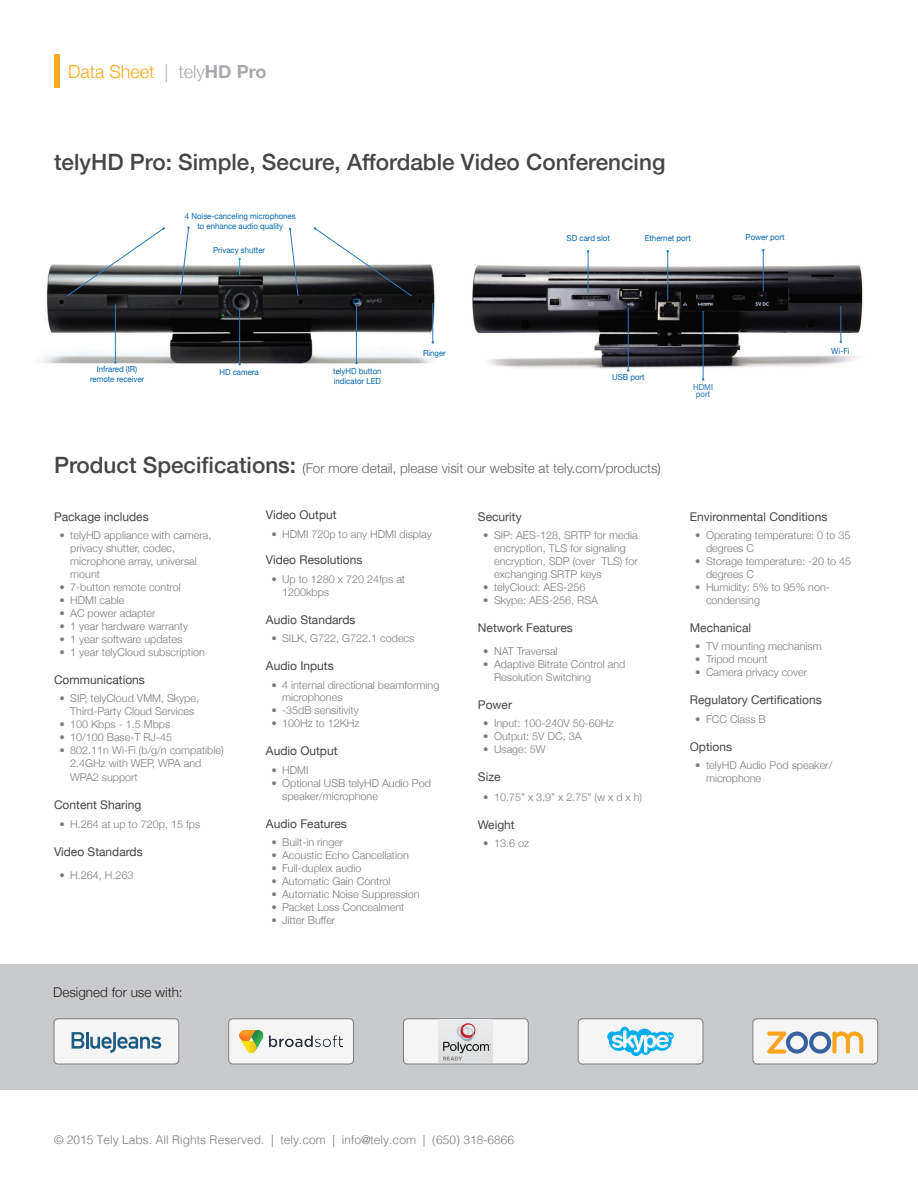
<style>
.page{position:relative;width:918px;height:1188px;background:#fff}
.page>*{position:absolute;margin:0;border:0;box-sizing:border-box;transform-origin:0 0}
.t1{font:500 22.5px "Helvetica Neue";color:#454647}
.t2{font:300 18px "Helvetica Neue";color:#faa91e}
.t3{font:300 13.5px "Helvetica Neue";color:#636366}
.t4{font:300 13.5px "Helvetica Neue";color:#231f20}
.t5{font:12px "Helvetica Neue";color:#454647}
.t6{font:300 12px "Helvetica";color:#7a7c7f}
.t7{font:300 10.8px/12.9px "Helvetica Neue";color:#7a7c7f}
.t8{font:8.4px "Helvetica Neue";color:#0166b3;scale:.95 1}
.t9{font:8.4px/7.6px "Helvetica Neue";color:#2b79be;text-align:center;scale:.95 1}
.t10{font:8.25px/10.2px "Helvetica Neue";color:#0166b3;text-align:center;scale:.95 1}
.s1{color:#a8a9ad}
.s2{font-weight:700;color:#a8a9ad}
.s3{font-weight:500;font-size:22.5px;color:#454647}
.s4{color:#454647}
</style>
<div class="page">
<div style="left:54px;top:54px;width:5px;height:33px;background:#faa91e"></div>
<img style="left:39px;top:257px;width:396px;height:106px">
<hr style="left:115px;top:304px;width:1px;height:58px;background:#2b79be">
<svg style="left:66px;top:227px;width:99px;height:70px"></svg>
<svg style="left:314px;top:227px;width:98px;height:70px"></svg>
<svg style="left:180px;top:226px;width:10px;height:69px"></svg>
<svg style="left:289px;top:228px;width:10px;height:69px"></svg>
<hr style="left:239px;top:309px;width:1px;height:55px;background:#2b79be">
<svg style="left:238px;top:258px;width:3px;height:17px"></svg>
<hr style="left:356px;top:307px;width:1px;height:56px;background:#2b79be">
<hr style="left:433px;top:303px;width:1px;height:39px;background:#2b79be">
<img style="left:472px;top:249px;width:391px;height:131px">
<hr style="left:841px;top:306px;width:1px;height:36px;background:#2b79be">
<hr style="left:628px;top:308px;width:1px;height:62px;background:#2b79be">
<hr style="left:588px;top:251px;width:1px;height:42px;background:#2b79be">
<hr style="left:667px;top:251px;width:1px;height:49px;background:#2b79be">
<hr style="left:763px;top:250px;width:1px;height:41px;background:#2b79be">
<hr style="left:703px;top:311px;width:1px;height:68px;background:#2b79be">
<div style="left:0;top:964px;width:918px;height:125px;background:#c9cacc"></div>
<div style="left:54px;top:1019px;width:125px;height:45px;background:#f5f5f6;border-radius:4px"></div>
<div style="left:54px;top:1019px;width:125px;height:45px;border:1px solid #7a7c7f;border-radius:4px"></div>
<svg style="left:72px;top:1032px;width:89px;height:21px"></svg>
<div style="left:403px;top:1019px;width:125px;height:45px;background:#f5f5f6;border-radius:4px"></div>
<div style="left:403px;top:1019px;width:125px;height:45px;border:1px solid #7a7c7f;border-radius:4px"></div>
<img style="left:439px;top:1020px;width:54px;height:43px">
<div style="left:229px;top:1019px;width:125px;height:45px;background:#f5f5f6;border-radius:4px"></div>
<div style="left:229px;top:1019px;width:125px;height:45px;border:1px solid #7a7c7f;border-radius:4px"></div>
<img style="left:240px;top:1031px;width:103px;height:22px">
<div style="left:578px;top:1019px;width:125px;height:45px;background:#f5f5f6;border-radius:4px"></div>
<div style="left:578px;top:1019px;width:125px;height:45px;border:1px solid #7a7c7f;border-radius:4px"></div>
<svg style="left:607px;top:1027px;width:67px;height:29px"></svg>
<div style="left:753px;top:1019px;width:125px;height:45px;background:#f5f5f6;border-radius:4px"></div>
<div style="left:753px;top:1019px;width:125px;height:45px;border:1px solid #7a7c7f;border-radius:4px"></div>
<svg style="left:767px;top:1032px;width:96px;height:22px"></svg>
<h2 class="t2" style="left:68px;top:57px;width:200px">Data Sheet <span class="s1">| tely</span><span class="s2">HD Pro</span></h2>
<h1 class="t1" style="left:54px;top:144px;width:613px">telyHD Pro: Simple, Secure, Affordable Video Conferencing</h1>
<p class="t10" style="left:185px;top:212px;width:118px">4 Noise-canceling microphones to enhance audio quality</p>
<p class="t10" style="left:213px;top:246px;width:56px">Privacy shutter</p>
<p class="t8" style="left:567px;top:232px;width:47px">SD card slot</p>
<p class="t8" style="left:645px;top:232px;width:50px">Ethernet port</p>
<p class="t8" style="left:746px;top:231px;width:42px">Power port</p>
<p class="t10" style="left:90px;top:365px;width:59px">Infrared (IR) remote receiver</p>
<p class="t10" style="left:219px;top:367px;width:43px">HD camera</p>
<p class="t10" style="left:333px;top:367px;width:52px;text-align:left">telyHD button indicator LED</p>
<p class="t10" style="left:423px;top:348px;width:25px">Ringer</p>
<p class="t8" style="left:612px;top:371px;width:36px">USB port</p>
<p class="t9" style="left:693px;top:383px;width:23px">HDMI port</p>
<p class="t8" style="left:831px;top:345px;width:21px">Wi-Fi</p>
<p class="t3" style="left:54px;top:457px;width:608px"><span class="s3">Product Specifications:</span> <span class="s4">(</span>For more detail, please visit our website at tely.com/products<span class="s4">)</span></p>
<p class="t5" style="left:54px;top:508px;width:96px">Package includes</p>
<p class="t7" style="left:70px;top:528px;width:143px;text-indent:-11px">• telyHD appliance with camera, privacy shutter, codec, microphone array, universal mount</p>
<p class="t7" style="left:59px;top:580px;width:123px">• 7-button remote control</p>
<p class="t7" style="left:59px;top:593px;width:67px">• HDMI cable</p>
<p class="t7" style="left:59px;top:606px;width:98px">• AC power adapter</p>
<p class="t7" style="left:59px;top:619px;width:130px">• 1 year hardware warranty</p>
<p class="t7" style="left:59px;top:632px;width:124px">• 1 year software updates</p>
<p class="t7" style="left:59px;top:645px;width:147px">• 1 year telyCloud subscription</p>
<p class="t5" style="left:54px;top:671px;width:92px">Communications</p>
<p class="t7" style="left:59px;top:691px;width:141px;text-align:center">• SIP, telyCloud VMM, Skype,<br>Third-Party Cloud Services</p>
<p class="t7" style="left:59px;top:717px;width:112px">• 100 Kbps - 1.5 Mbps</p>
<p class="t7" style="left:59px;top:730px;width:114px">• 10/100 Base-T RJ-45</p>
<p class="t7" style="left:70px;top:743px;width:155px;text-indent:-11px">• 802.11n Wi-Fi (b/g/n compatible)<br>2.4GHz with WEP, WPA and</p>
<p class="t7" style="left:70px;top:771px;width:69px">WPA2 support</p>
<p class="t5" style="left:54px;top:797px;width:89px">Content Sharing</p>
<p class="t7" style="left:59px;top:817px;width:142px">• H.264 at up to 720p, 15 fps</p>
<p class="t5" style="left:54px;top:843px;width:90px">Video Standards</p>
<p class="t7" style="left:59px;top:868px;width:76px">• H.264, H.263</p>
<p class="t5" style="left:266px;top:506px;width:72px">Video Output</p>
<p class="t7" style="left:271px;top:527px;width:162px">• HDMI 720p to any HDMI display</p>
<p class="t5" style="left:266px;top:551px;width:98px">Video Resolutions</p>
<p class="t7" style="left:282px;top:572px;width:125px;text-indent:-11px">• Up to 1280 x 720 24fps at<br>1200kbps</p>
<p class="t5" style="left:266px;top:611px;width:91px">Audio Standards</p>
<p class="t7" style="left:271px;top:631px;width:145px">• SILK, G722, G722.1 codecs</p>
<p class="t5" style="left:266px;top:657px;width:69px">Audio Inputs</p>
<p class="t7" style="left:282px;top:678px;width:159px;text-indent:-11px">• 4 internal directional beamforming microphones</p>
<p class="t7" style="left:271px;top:704px;width:89px">• -35dB sensitivity</p>
<p class="t7" style="left:271px;top:717px;width:90px">• 100Hz to 12KHz</p>
<p class="t5" style="left:266px;top:743px;width:73px">Audio Output</p>
<p class="t7" style="left:271px;top:763px;width:39px">• HDMI</p>
<p class="t7" style="left:282px;top:776px;width:150px;text-indent:-11px">• Optional USB telyHD Audio Pod speaker/microphone</p>
<p class="t5" style="left:266px;top:815px;width:82px">Audio Features</p>
<p class="t7" style="left:271px;top:835px;width:74px">• Built-in ringer</p>
<p class="t7" style="left:271px;top:848px;width:139px">• Acoustic Echo Cancellation</p>
<p class="t7" style="left:271px;top:861px;width:91px">• Full-duplex audio</p>
<p class="t7" style="left:271px;top:874px;width:121px">• Automatic Gain Control</p>
<p class="t7" style="left:271px;top:887px;width:150px">• Automatic Noise Suppression</p>
<p class="t7" style="left:271px;top:900px;width:135px">• Packet Loss Concealment</p>
<p class="t7" style="left:271px;top:913px;width:66px">• Jitter Buffer</p>
<p class="t5" style="left:478px;top:508px;width:45px">Security</p>
<p class="t7" style="left:494px;top:528px;width:145px;text-indent:-11px">• SIP: AES-128, SRTP for media encryption, TLS for signaling encryption, SDP (over TLS) for exchanging SRTP keys</p>
<p class="t7" style="left:483px;top:580px;width:104px">• telyCloud: AES-256</p>
<p class="t7" style="left:483px;top:593px;width:116px">• Skype: AES-256, RSA</p>
<p class="t5" style="left:478px;top:619px;width:96px">Network Features</p>
<p class="t7" style="left:483px;top:644px;width:76px">• NAT Traversal</p>
<p class="t7" style="left:494px;top:657px;width:133px;text-indent:-11px">• Adaptive Bitrate Control and<br>Resolution Switching</p>
<p class="t5" style="left:478px;top:696px;width:36px">Power</p>
<p class="t7" style="left:483px;top:716px;width:132px">• Input: 100-240V 50-60Hz</p>
<p class="t7" style="left:483px;top:729px;width:100px">• Output: 5V DC, 3A</p>
<p class="t7" style="left:483px;top:742px;width:64px">• Usage: 5W</p>
<p class="t5" style="left:478px;top:768px;width:24px">Size</p>
<p class="t7" style="left:483px;top:790px;width:160px">• 10.75” x 3.9” x 2.75” (w x d x h)</p>
<p class="t5" style="left:478px;top:816px;width:38px">Weight</p>
<p class="t7" style="left:483px;top:836px;width:47px">• 13.6 oz</p>
<p class="t4" style="left:53px;top:981px;width:131px">Designed for use with:</p>
<p class="t5" style="left:690px;top:508px;width:139px">Environmental Conditions</p>
<p class="t7" style="left:706px;top:528px;width:146px;text-indent:-11px">• Operating temperature: 0 to 35 degrees C</p>
<p class="t7" style="left:706px;top:554px;width:147px;text-indent:-11px">• Storage temperature: -20 to 45 degrees C</p>
<p class="t7" style="left:706px;top:580px;width:125px;text-indent:-11px">• Humidity: 5% to 95% non&shy;condensing</p>
<p class="t5" style="left:690px;top:619px;width:63px">Mechanical</p>
<p class="t7" style="left:695px;top:639px;width:128px">• TV mounting mechanism</p>
<p class="t7" style="left:695px;top:652px;width:74px">• Tripod mount</p>
<p class="t7" style="left:695px;top:665px;width:114px">• Camera privacy cover</p>
<p class="t5" style="left:690px;top:691px;width:133px">Regulatory Certifications</p>
<p class="t7" style="left:695px;top:712px;width:72px">• FCC Class B</p>
<p class="t5" style="left:690px;top:738px;width:44px">Options</p>
<p class="t7" style="left:706px;top:758px;width:128px;text-indent:-11px">• telyHD Audio Pod speaker/ microphone</p>
<p class="t6" style="left:54px;top:1129px;width:462px">© 2015 Tely Labs. All Rights Reserved. | tely.com | info@tely.com | (650) 318-6866</p>
</div>
